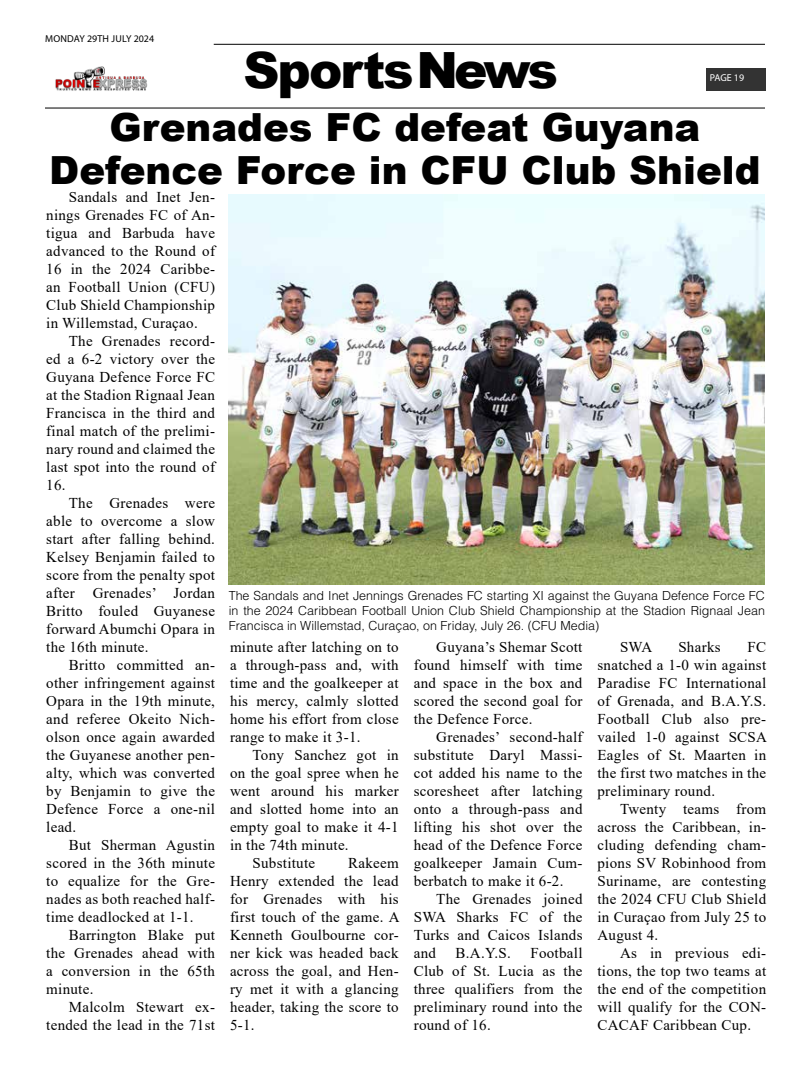
<style>
.page{position:relative;width:810px;height:1080px;background:#fff}
.page>*{position:absolute;margin:0;border:0;box-sizing:border-box;transform-origin:0 0}
.t1{font:900 50px "Arial";letter-spacing:-.04em;color:#000}
.t2{font:900 38.75px/42.5px "Arial";color:#000;text-align:center}
.t3{font:15px/18px "Times New Roman";letter-spacing:.02em;color:#000;text-align:justify}
.t4{font:300 12.5px/15px "Helvetica LT Std";color:#000;text-align:justify}
.t5{font:10px "Myriad Pro";letter-spacing:.01em;color:#000}
.t6{font:10px "Myriad Pro";letter-spacing:-.005em;color:#fff}
</style>
<div class="page">
<hr style="left:45px;top:107px;width:720px;height:2px;background:#333">
<hr style="left:214px;top:44px;width:551px;height:1px;background:#333">
<div style="left:706px;top:68px;width:60px;height:23px;background:#333"></div>
<img style="left:55px;top:66px;width:93px;height:25px">
<img style="left:229px;top:195px;width:536px;height:390px">
<p class="t5" style="left:45px;top:33px;width:111px">MONDAY 29TH JULY 2024</p>
<h1 class="t1" style="left:244px;top:34px;width:316px">SportsNews</h1>
<p class="t6" style="left:710px;top:72px;width:36px">PAGE 19</p>
<h2 class="t2" style="left:49px;top:105px;width:713px">Grenades FC defeat Guyana<br>Defence Force in CFU Club Shield</h2>
<p class="t3" style="left:46px;top:187px;width:170px;text-indent:22px">Sandals and Inet Jen&shy;nings Grenades FC of An&shy;tigua and Barbuda have advanced to the Round of 16 in the 2024 Caribbe&shy;an Football Union (CFU)<br>Club Shield Championship in Willemstad, Curaçao.</p>
<p class="t3" style="left:46px;top:331px;width:170px;text-indent:22px">The Grenades record&shy;ed a 6-2 victory over the Guyana Defence Force FC at the Stadion Rignaal Jean Francisca in the third and final match of the prelimi&shy;nary round and claimed the last spot into the round of 16.</p>
<p class="t3" style="left:46px;top:493px;width:170px;text-indent:22px">The Grenades were able to overcome a slow start after falling behind.<br>Kelsey Benjamin failed to score from the penalty spot after Grenades’ Jordan Britto fouled Guyanese forward Abumchi Opara in the 16th minute.</p>
<p class="t3" style="left:46px;top:655px;width:170px;text-indent:22px">Britto committed an&shy;other infringement against Opara in the 19th minute, and referee Okeito Nich&shy;olson once again awarded the Guyanese another pen&shy;alty, which was converted by Benjamin to give the Defence Force a one-nil lead.</p>
<p class="t3" style="left:46px;top:835px;width:170px;text-indent:22px">But Sherman Agustin scored in the 36th minute to equalize for the Gre&shy;nades as both reached half&shy;time deadlocked at 1-1.</p>
<p class="t3" style="left:46px;top:925px;width:170px;text-indent:22px">Barrington Blake put the Grenades ahead with a conversion in the 65th minute.</p>
<p class="t3" style="left:46px;top:997px;width:170px;text-align:right">Malcolm Stewart ex&shy;tended the lead in the 71st</p>
<p class="t4" style="left:229px;top:588px;width:538px">The Sandals and Inet Jennings Grenades FC starting XI against the Guyana Defence Force FC in the 2024 Caribbean Football Union Club Shield Championship at the Stadion Rignaal Jean Francisca in Willemstad, Curaçao, on Friday, July 26. (CFU Media)</p>
<p class="t3" style="left:230px;top:637px;width:170px">minute after latching on to a through-pass and, with time and the goalkeeper at his mercy, calmly slotted home his effort from close range to make it 3-1.</p>
<p class="t3" style="left:252px;top:745px;width:148px">Tony Sanchez got in</p>
<p class="t3" style="left:230px;top:763px;width:170px">on the goal spree when he</p>
<p class="t3" style="left:230px;top:781px;width:170px">went around his marker</p>
<p class="t3" style="left:230px;top:799px;width:170px">and slotted home into an</p>
<p class="t3" style="left:230px;top:817px;width:170px">empty goal to make it 4-1</p>
<p class="t3" style="left:230px;top:835px;width:120px">in the 74th minute.</p>
<p class="t3" style="left:252px;top:853px;width:64px">Substitute</p>
<p class="t3" style="left:230px;top:853px;width:171px;text-indent:118px">Rakeem Henry extended the lead for Grenades with his first touch of the game. A Kenneth Goulbourne cor&shy;ner kick was headed back across the goal, and Hen&shy;ry met it with a glancing header, taking the score to 5-1.</p>
<p class="t3" style="left:414px;top:637px;width:170px;text-indent:22px">Guyana’s Shemar Scott found himself with time and space in the box and scored the second goal for the Defence Force.</p>
<p class="t3" style="left:414px;top:727px;width:170px;text-indent:22px">Grenades’ second-half substitute Daryl Massi&shy;cot added his name to the scoresheet after latching onto a through-pass and lifting his shot over the head of the Defence Force goalkeeper Jamain Cum&shy;berbatch to make it 6-2.</p>
<p class="t3" style="left:414px;top:889px;width:170px;text-indent:22px">The Grenades joined SWA Sharks FC of the Turks and Caicos Islands and</p>
<p class="t3" style="left:414px;top:943px;width:170px;text-indent:117px">Football Club of St. Lucia as the three qualifiers from the preliminary round into the round of 16.</p>
<p class="t3" style="left:456px;top:943px;width:57px">B.A.Y.S.</p>
<p class="t3" style="left:620px;top:637px;width:34px">SWA</p>
<p class="t3" style="left:678px;top:637px;width:44px">Sharks</p>
<p class="t3" style="left:598px;top:637px;width:171px;text-indent:150px">FC snatched a 1-0 win against Paradise FC International of Grenada, and B.A.Y.S.<br>Football Club also pre&shy;vailed 1-0 against SCSA Eagles of St. Maarten in the first two matches in the preliminary round.</p>
<p class="t3" style="left:598px;top:799px;width:170px;text-indent:22px">Twenty teams from across the Caribbean, in&shy;cluding defending cham&shy;pions SV Robinhood from Suriname, are contesting the 2024 CFU Club Shield in Curaçao from July 25 to August 4.</p>
<p class="t3" style="left:598px;top:943px;width:170px;text-indent:22px">As in previous edi&shy;tions, the top two teams at the end of the competition will qualify for the CON-CACAF Caribbean Cup.</p>
</div>
